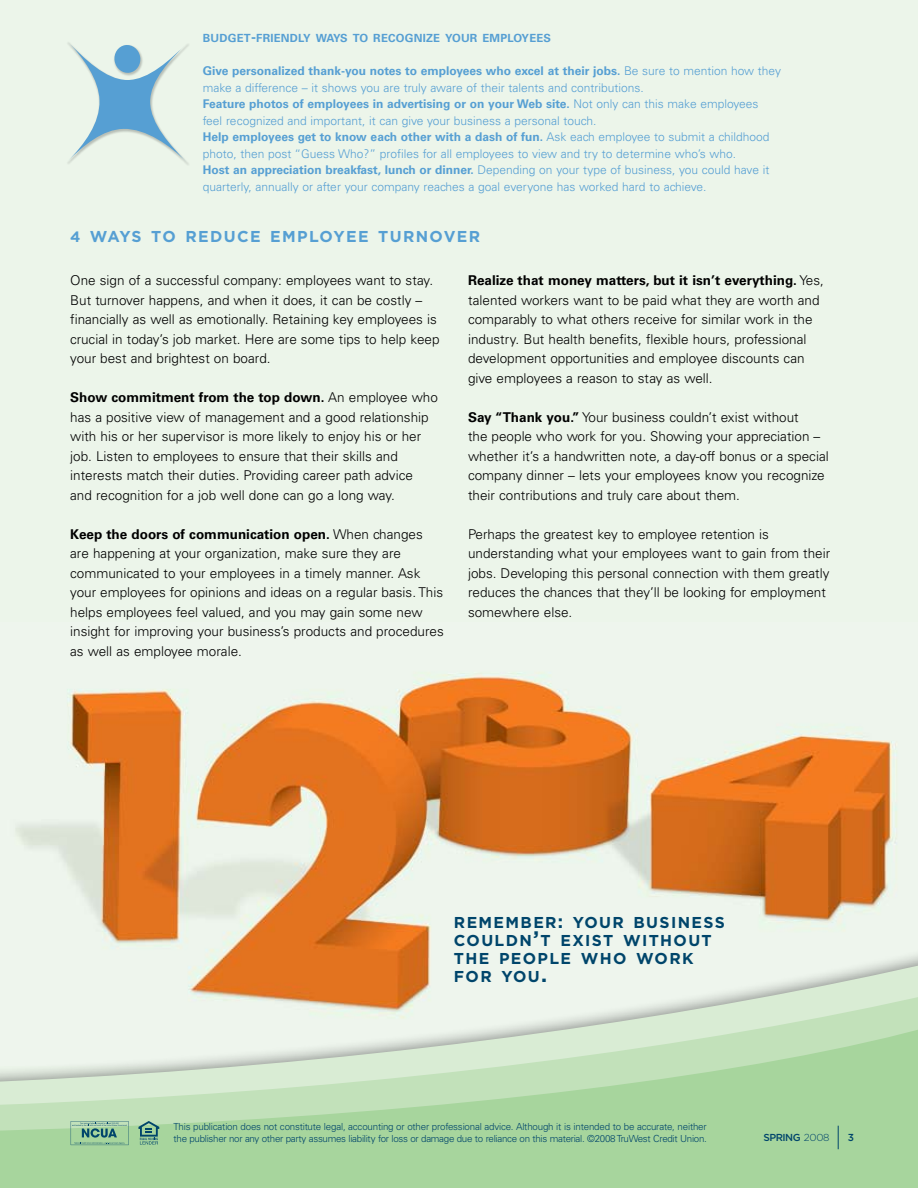
<style>
.page{position:relative;width:918px;height:1188px;background:#ecf5ea}
.page>*{position:absolute;margin:0;border:0;box-sizing:border-box;transform-origin:0 0}
.t1{font:700 15.75px/18px "Gotham";letter-spacing:.085em;color:#00456b}
.t2{font:700 15.75px "Gotham";letter-spacing:.085em;color:#569fd3}
.t3{font:300 13.5px/19.5px "Univers";color:#000}
.t4{font:300 12px/16.5px "Univers";color:#569fd3}
.t5{font:700 11.25px "Univers";letter-spacing:.02em;color:#569fd3}
.t6{font:500 10.2px "Gotham";letter-spacing:-.055em;color:#00456b}
.t7{font:300 9.75px/12px "Univers";letter-spacing:-.02em;color:#00456b}
.s1{font-size:15px}
.s2{font-weight:700}
.s3{font-size:18px}
.s4{font-size:21px}
.s5{font-weight:300}
</style>
<div class="page">
<img style="left:16px;top:673px;width:881px;height:269px">
<div style="left:0;top:942px;width:918px;height:246px;background:#000;opacity:.39"></div>
<svg style="left:0;top:960px;width:918px;height:32px"></svg>
<svg style="left:0;top:992px;width:918px;height:31px"></svg>
<svg style="left:0;top:1023px;width:918px;height:165px;background:#baddb2"></svg>
<svg style="left:838px;top:1126px;width:1px;height:23px"></svg>
<svg style="left:68px;top:42px;width:119px;height:121px"></svg>
<svg style="left:71px;top:1121px;width:58px;height:24px"></svg>
<svg style="left:138px;top:1121px;width:21px;height:24px"></svg>
<p class="t5" style="left:203px;top:31px;width:350px">BUDGET<span class="s1">-</span>FRIENDLY WAYS TO RECOGNIZE YOUR EMPLOYEES</p>
<p class="t4" style="left:203px;top:63px;width:580px"><span class="s2">Give personalized thank-you notes to employees who excel at their jobs.</span> Be sure to mention how they make a difference – it shows you are truly aware of their talents and contributions.<br><span class="s2">Feature photos of employees in advertising or on your Web site.</span> Not only can this make employees feel recognized and important, it can give your business a personal touch.<br><span class="s2">Help employees get to know each other with a dash of fun.</span> Ask each employee to submit a childhood photo, then post “Guess Who?” profiles for all employees to view and try to determine who’s who.<br><span class="s2">Host an appreciation breakfast, lunch or dinner.</span> Depending on your type of business, you could have it quarterly, annually or after your company reaches a goal everyone has worked hard to achieve.</p>
<p class="t2" style="left:70px;top:227px;width:411px"><span class="s1">4</span> WAYS TO REDUCE EMPLOYEE TURNOVER</p>
<p class="t3" style="left:70px;top:271px;width:371px">One sign of a successful company: employees want to stay.<br>But turnover happens, and when it does, it can be costly – financially as well as emotionally. Retaining key employees is crucial in today’s job market. Here are some tips to help keep your best and brightest on board.</p>
<p class="t3" style="left:70px;top:388px;width:369px"><span class="s2">Show commitment from the top down.</span> An employee who has a positive view of management and a good relationship with his or her supervisor is more likely to enjoy his or her job. Listen to employees to ensure that their skills and interests match their duties. Providing career path advice and recognition for a job well done can go a long way.</p>
<p class="t3" style="left:70px;top:524px;width:375px"><span class="s2">Keep the doors of communication open.</span> When changes are happening at your organization, make sure they are communicated to your employees in a timely manner. Ask your employees for opinions and ideas on a regular basis. This helps employees feel valued, and you may gain some new insight for improving your business’s products and procedures as well as employee morale.</p>
<p class="t3" style="left:468px;top:271px;width:357px"><span class="s2">Realize that money matters, but it isn’t everything.</span> Yes, talented workers want to be paid what they are worth and comparably to what others receive for similar work in the industry. But health benefits, flexible hours, professional development opportunities and employee discounts can give employees a reason to stay as well.</p>
<p class="t3" style="left:468px;top:407px;width:362px"><span class="s2">Say “Thank you.”</span> Your business couldn’t exist without<br>the people who work for you. Showing your appreciation – whether it’s a handwritten note, a day-off bonus or a special company dinner – lets your employees know you recognize their contributions and truly care about them.</p>
<p class="t3" style="left:468px;top:524px;width:364px">Perhaps the greatest key to employee retention is understanding what your employees want to gain from their jobs. Developing this personal connection with them greatly reduces the chances that they’ll be looking for employment somewhere else.</p>
<p class="t1" style="left:454px;top:913px;width:272px">REMEMBER<span class="s3">:</span> YOUR BUSINESS<br>COULDN<span class="s4">’</span>T EXIST WITHOUT<br>THE PEOPLE WHO WORK<br>FOR YOU<span class="s4">.</span></p>
<p class="t7" style="left:174px;top:1120px;width:535px">This publication does not constitute legal, accounting or other professional advice. Although it is intended to be accurate, neither the publisher nor any other party assumes liability for loss or damage due to reliance on this material. ©2008 TruWest Credit Union.</p>
<p class="t6" style="left:764px;top:1132px;width:67px">SPRING <span class="s5">2008</span></p>
<p class="t6" style="left:848px;top:1132px;width:8px">3</p>
</div>
